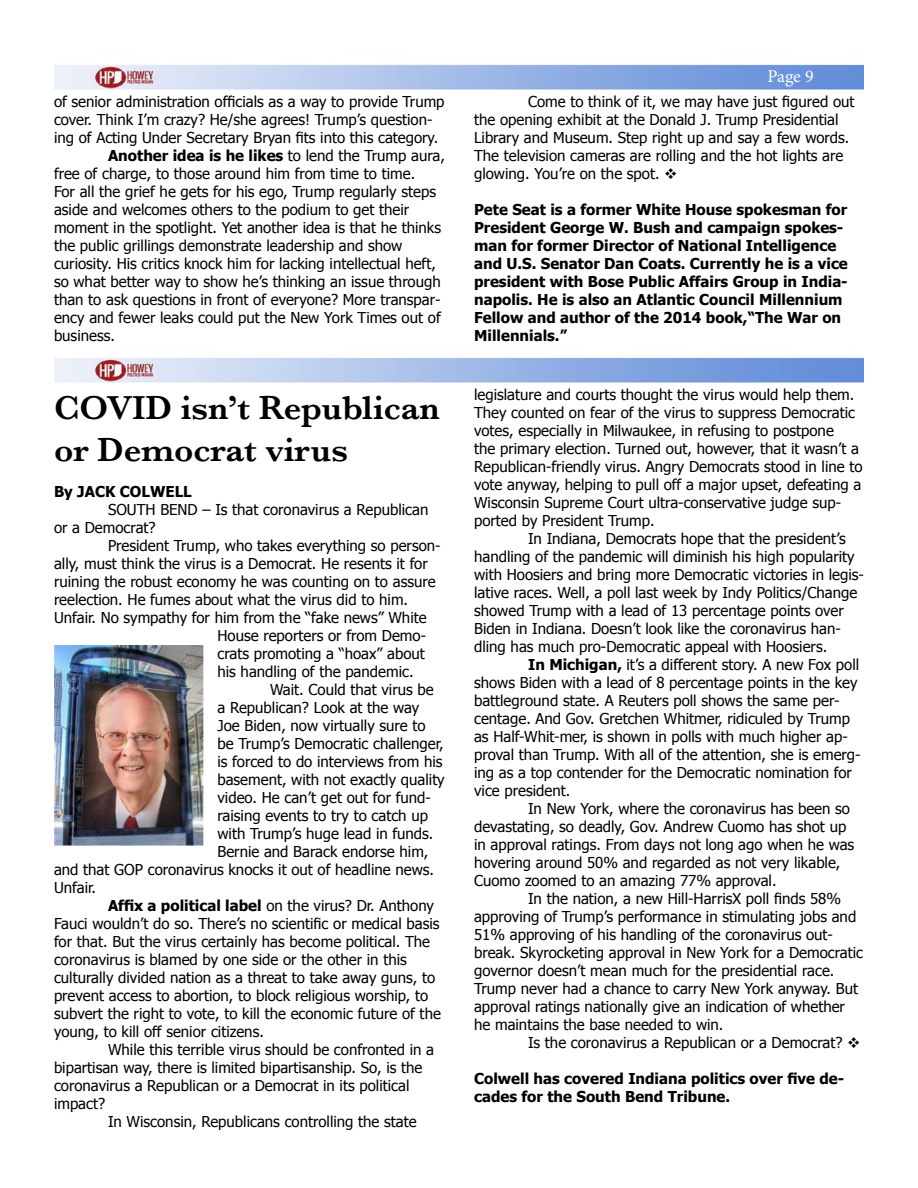
<style>
.page{position:relative;width:918px;height:1188px;background:#fff}
.page>*{position:absolute;margin:0;border:0;box-sizing:border-box;transform-origin:0 0}
.t1{font:600 34.5px/41.4px "Baskerville";color:#000}
.t2{font:18px "Minion Pro";color:#fff}
.t3{font:15px/18px "Tahoma";color:#000}
.t4{font:700 15px/18px "Tahoma";color:#000}
.s1{font-weight:400}
.s2{font-weight:700}
</style>
<div class="page">
<img style="left:54px;top:64px;width:810px;height:26px">
<img style="left:54px;top:646px;width:150px;height:200px">
<img style="left:54px;top:357px;width:810px;height:26px">
<p class="t3" style="left:54px;top:92px;width:392px">of senior administration officials as a way to provide Trump</p>
<p class="t3" style="left:54px;top:110px;width:380px">cover. Think I’m crazy? He/she agrees! Trump’s question-</p>
<p class="t3" style="left:54px;top:128px;width:386px">ing of Acting Under Secretary Bryan fits into this category.</p>
<p class="t4" style="left:108px;top:145px;width:338px">Another idea is he likes <span class="s1">to lend the Trump aura,</span></p>
<p class="t3" style="left:54px;top:164px;width:363px">free of charge, to those around him from time to time.</p>
<p class="t3" style="left:54px;top:182px;width:384px">For all the grief he gets for his ego, Trump regularly steps</p>
<p class="t3" style="left:54px;top:200px;width:357px">aside and welcomes others to the podium to get their</p>
<p class="t3" style="left:54px;top:218px;width:389px">moment in the spotlight. Yet another idea is that he thinks</p>
<p class="t3" style="left:54px;top:236px;width:350px">the public grillings demonstrate leadership and show</p>
<p class="t3" style="left:54px;top:254px;width:383px">curiosity. His critics knock him for lacking intellectual heft,</p>
<p class="t3" style="left:54px;top:272px;width:388px">so what better way to show he’s thinking an issue through</p>
<p class="t3" style="left:54px;top:290px;width:388px">than to ask questions in front of everyone? More transpar-</p>
<p class="t3" style="left:54px;top:308px;width:388px">ency and fewer leaks could put the New York Times out of</p>
<p class="t3" style="left:54px;top:326px;width:62px">business.</p>
<h1 class="t1" style="left:54px;top:387px;width:387px">COVID isn’t Republican or Democrat virus</h1>
<p class="t4" style="left:54px;top:481px;width:139px">By JACK COLWELL</p>
<p class="t3" style="left:54px;top:500px;width:376px;text-indent:54px">SOUTH BEND – Is that coronavirus a Republican or a Democrat?</p>
<p class="t3" style="left:108px;top:536px;width:334px">President Trump, who takes everything so person-</p>
<p class="t3" style="left:54px;top:554px;width:375px">ally, must think the virus is a Democrat. He resents it for</p>
<p class="t3" style="left:54px;top:572px;width:383px">ruining the robust economy he was counting on to assure</p>
<p class="t3" style="left:54px;top:590px;width:356px">reelection. He fumes about what the virus did to him.</p>
<p class="t3" style="left:54px;top:608px;width:374px">Unfair. No sympathy for him from the “fake news” White</p>
<p class="t3" style="left:217px;top:626px;width:210px">House reporters or from Demo-</p>
<p class="t3" style="left:217px;top:644px;width:209px">crats promoting a “hoax” about</p>
<p class="t3" style="left:217px;top:662px;width:198px">his handling of the pandemic.</p>
<p class="t3" style="left:270px;top:680px;width:165px">Wait. Could that virus be</p>
<p class="t3" style="left:217px;top:698px;width:203px">a Republican? Look at the way</p>
<p class="t3" style="left:217px;top:716px;width:210px">Joe Biden, now virtually sure to</p>
<p class="t3" style="left:217px;top:734px;width:228px">be Trump’s Democratic challenger,</p>
<p class="t3" style="left:217px;top:752px;width:227px">is forced to do interviews from his</p>
<p class="t3" style="left:217px;top:770px;width:229px">basement, with not exactly quality</p>
<p class="t3" style="left:217px;top:788px;width:215px">video. He can’t get out for fund-</p>
<p class="t3" style="left:217px;top:806px;width:212px">raising events to try to catch up</p>
<p class="t3" style="left:217px;top:824px;width:217px">with Trump’s huge lead in funds.</p>
<p class="t3" style="left:217px;top:842px;width:213px">Bernie and Barack endorse him,</p>
<p class="t3" style="left:54px;top:860px;width:382px">and that GOP coronavirus knocks it out of headline news.</p>
<p class="t3" style="left:54px;top:878px;width:44px">Unfair.</p>
<p class="t3" style="left:108px;top:896px;width:328px"><span class="s2">Affix a political label</span> on the virus? Dr. Anthony</p>
<p class="t3" style="left:54px;top:914px;width:387px">Fauci wouldn’t do so. There’s no scientific or medical basis</p>
<p class="t3" style="left:54px;top:932px;width:378px">for that. But the virus certainly has become political. The</p>
<p class="t3" style="left:54px;top:950px;width:354px">coronavirus is blamed by one side or the other in this</p>
<p class="t3" style="left:54px;top:968px;width:383px">culturally divided nation as a threat to take away guns, to</p>
<p class="t3" style="left:54px;top:986px;width:376px">prevent access to abortion, to block religious worship, to</p>
<p class="t3" style="left:54px;top:1004px;width:388px">subvert the right to vote, to kill the economic future of the</p>
<p class="t3" style="left:54px;top:1022px;width:211px">young, to kill off senior citizens.</p>
<p class="t3" style="left:108px;top:1040px;width:328px">While this terrible virus should be confronted in a</p>
<p class="t3" style="left:54px;top:1058px;width:370px">bipartisan way, there is limited bipartisanship. So, is the</p>
<p class="t3" style="left:54px;top:1076px;width:357px">coronavirus a Republican or a Democrat in its political</p>
<p class="t3" style="left:54px;top:1094px;width:53px">impact?</p>
<p class="t3" style="left:108px;top:1112px;width:310px">In Wisconsin, Republicans controlling the state</p>
<p class="t2" style="left:767px;top:64px;width:48px">Page 9</p>
<p class="t3" style="left:474px;top:92px;width:382px;text-indent:54px">Come to think of it, we may have just figured out the opening exhibit at the Donald J. Trump Presidential Library and Museum. Step right up and say a few words.<br>The television cameras are rolling and the hot lights are glowing. You’re on the spot. ❖</p>
<p class="t4" style="left:474px;top:199px;width:375px">Pete Seat is a former White House spokesman for President George W. Bush and campaign spokes&shy;man for former Director of National Intelligence and U.S. Senator Dan Coats. Currently he is a vice president with Bose Public Affairs Group in India&shy;napolis. He is also an Atlantic Council Millennium Fellow and author of the 2014 book,“The War on Millennials.”</p>
<p class="t3" style="left:474px;top:385px;width:390px">legislature and courts thought the virus would help them.<br>They counted on fear of the virus to suppress Democratic votes, especially in Milwaukee, in refusing to postpone<br>the primary election. Turned out, however, that it wasn’t a Republican-friendly virus. Angry Democrats stood in line to vote anyway, helping to pull off a major upset, defeating a Wisconsin Supreme Court ultra-conservative judge sup&shy;ported by President Trump.</p>
<p class="t3" style="left:474px;top:529px;width:391px;text-indent:54px">In Indiana, Democrats hope that the president’s handling of the pandemic will diminish his high popularity with Hoosiers and bring more Democratic victories in legis&shy;lative races. Well, a poll last week by Indy Politics/Change showed Trump with a lead of 13 percentage points over Biden in Indiana. Doesn’t look like the coronavirus han&shy;dling has much pro-Democratic appeal with Hoosiers.</p>
<p class="t3" style="left:474px;top:655px;width:388px;text-indent:54px"><span class="s2">In Michigan,</span> it’s a different story. A new Fox poll shows Biden with a lead of 8 percentage points in the key battleground state. A Reuters poll shows the same per&shy;centage. And Gov. Gretchen Whitmer, ridiculed by Trump as Half-Whit-mer, is shown in polls with much higher ap&shy;proval than Trump. With all of the attention, she is emerg&shy;ing as a top contender for the Democratic nomination for vice president.</p>
<p class="t3" style="left:474px;top:799px;width:382px;text-indent:54px">In New York, where the coronavirus has been so devastating, so deadly, Gov. Andrew Cuomo has shot up in approval ratings. From days not long ago when he was hovering around 50% and regarded as not very likable, Cuomo zoomed to an amazing 77% approval.</p>
<p class="t3" style="left:474px;top:889px;width:391px;text-indent:54px">In the nation, a new Hill-HarrisX poll finds 58% approving of Trump’s performance in stimulating jobs and 51% approving of his handling of the coronavirus out&shy;break. Skyrocketing approval in New York for a Democratic governor doesn’t mean much for the presidential race.<br>Trump never had a chance to carry New York anyway. But approval ratings nationally give an indication of whether he maintains the base needed to win.</p>
<p class="t3" style="left:528px;top:1033px;width:334px">Is the coronavirus a Republican or a Democrat? ❖</p>
<p class="t4" style="left:474px;top:1069px;width:372px">Colwell has covered Indiana politics over five de&shy;cades for the South Bend Tribune.</p>
</div>
